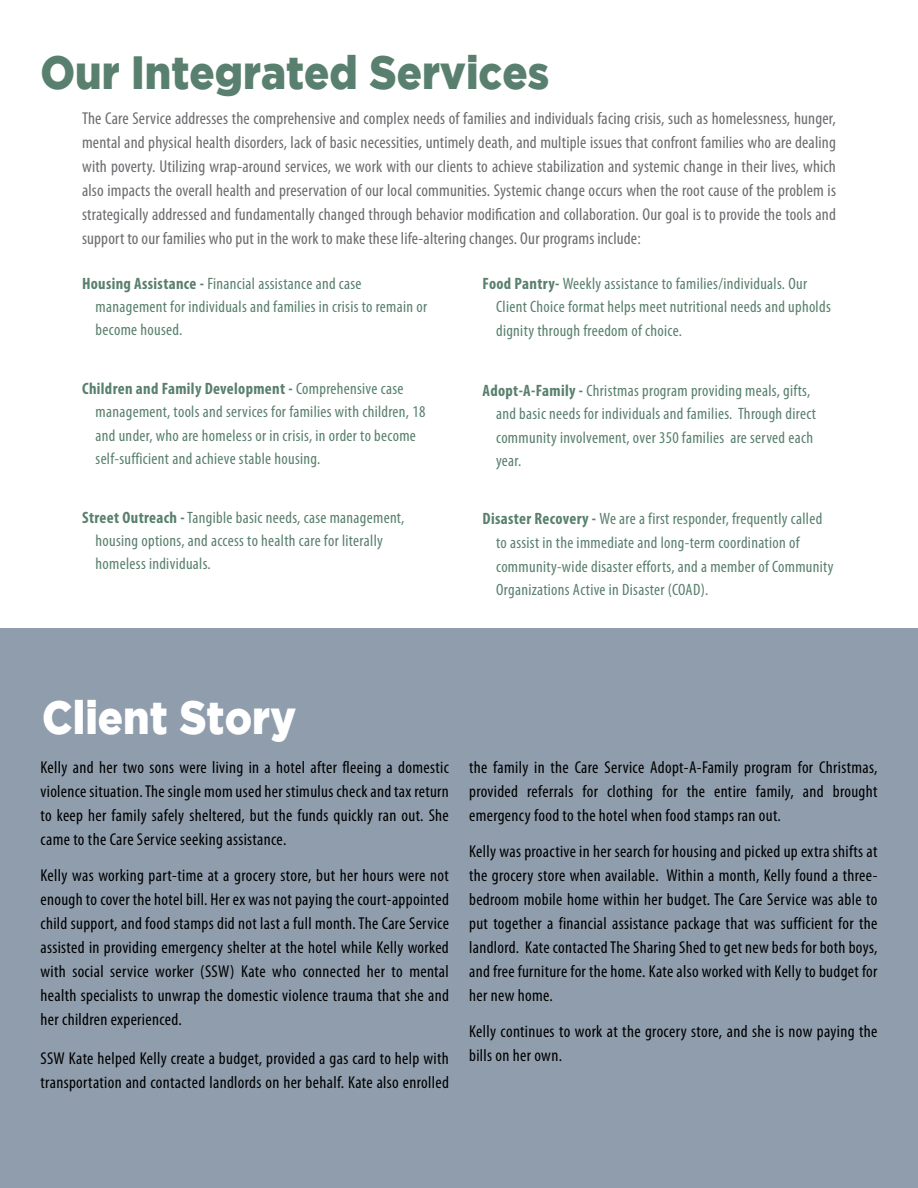
<style>
.page{position:relative;width:918px;height:1188px;background:#fff}
.page>*{position:absolute;margin:0;border:0;box-sizing:border-box;transform-origin:0 0}
.t1{font:900 46.5px "Gotham";color:#59806e;scale:.9 1}
.t2{font:900 46.5px "Gotham";color:#fff;scale:.9 1}
.No_line_Myriad_Conde{font:condensed 17.25px/24px "Myriad Pro";letter-spacing:.02em;color:#000;text-align:justify}
.t3{font:condensed 17.25px/24px "Myriad Pro";letter-spacing:.01em;color:#6c6d70;text-align:justify}
.No_line_Myriad_Conde-2{font:condensed 16.5px/23.2px "Myriad Pro";letter-spacing:.02em;color:#59806e}
.s1{font-weight:700}
</style>
<div class="page">
<div style="left:0;top:629px;width:918px;height:559px;background:#8f9dac"></div>
<p class="t1" style="left:40px;top:45px;width:567px">Our Integrated Services</p>
<p class="t3" style="left:82px;top:107px;width:755px">The Care Service addresses the comprehensive and complex needs of families and individuals facing crisis, such as homelessness, hunger, mental and physical health disorders, lack of basic necessities, untimely death, and multiple issues that confront families who are dealing with poverty. Utilizing wrap-around services, we work with our clients to achieve stabilization and systemic change in their lives, which also impacts the overall health and preservation of our local communities. Systemic change occurs when the root cause of the problem is strategically addressed and fundamentally changed through behavior modification and collaboration. Our goal is to provide the tools and support to our families who put in the work to make these life-altering changes. Our programs include:</p>
<p class="No_line_Myriad_Conde-2" style="left:96px;top:272px;width:333px;text-indent:-14px"><span class="s1">Housing Assistance -</span> Financial assistance and case management for individuals and families in crisis to remain or become housed.</p>
<p class="No_line_Myriad_Conde-2" style="left:96px;top:377px;width:331px;text-indent:-14px"><span class="s1">Children and Family Development -</span> Comprehensive case management, tools and services for families with children, 18 and under, who are homeless or in crisis, in order to become self-sufficient and achieve stable housing.</p>
<p class="No_line_Myriad_Conde-2" style="left:96px;top:506px;width:310px;text-indent:-14px"><span class="s1">Street Outreach -</span> Tangible basic needs, case management, housing options, and access to health care for literally homeless individuals.</p>
<p class="No_line_Myriad_Conde-2" style="left:496px;top:272px;width:336px;line-height:23.7px;text-indent:-14px"><span class="s1">Food Pantry-</span> Weekly assistance to families/individuals. Our<br>Client Choice format helps meet nutritional needs and upholds dignity through freedom of choice.</p>
<p class="No_line_Myriad_Conde-2" style="left:496px;top:379px;width:322px;text-indent:-14px"><span class="s1">Adopt-A-Family -</span> Christmas program providing meals, gifts, and basic needs for individuals and families. Through direct community involvement, over 350 families are served each year.</p>
<p class="No_line_Myriad_Conde-2" style="left:496px;top:507px;width:339px;line-height:23.7px;text-indent:-14px"><span class="s1">Disaster Recovery -</span> We are a first responder, frequently called to assist in the immediate and long-term coordination of community-wide disaster efforts, and a member of Community Organizations Active in Disaster (COAD).</p>
<p class="t2" style="left:42px;top:690px;width:284px">Client Story</p>
<p class="No_line_Myriad_Conde" style="left:40px;top:756px;width:410px">Kelly and her two sons were living in a hotel after fleeing a domestic violence situation. The single mom used her stimulus check and tax return to keep her family safely sheltered, but the funds quickly ran out. She came to the Care Service seeking assistance.</p>
<p class="No_line_Myriad_Conde" style="left:40px;top:864px;width:410px">Kelly was working part-time at a grocery store, but her hours were not enough to cover the hotel bill. Her ex was not paying the court-appointed child support, and food stamps did not last a full month. The Care Service assisted in providing emergency shelter at the hotel while Kelly worked with social service worker (SSW) Kate who connected her to mental health specialists to unwrap the domestic violence trauma that she and her children experienced.</p>
<p class="No_line_Myriad_Conde" style="left:40px;top:1047px;width:410px">SSW Kate helped Kelly create a budget, provided a gas card to help with transportation and contacted landlords on her behalf. Kate also enrolled</p>
<p class="No_line_Myriad_Conde" style="left:469px;top:756px;width:410px">the family in the Care Service Adopt-A-Family program for Christmas, provided referrals for clothing for the entire family, and brought emergency food to the hotel when food stamps ran out.</p>
<p class="No_line_Myriad_Conde" style="left:469px;top:840px;width:410px">Kelly was proactive in her search for housing and picked up extra shifts at the grocery store when available. Within a month, Kelly found a three&shy;bedroom mobile home within her budget. The Care Service was able to put together a financial assistance package that was sufficient for the landlord. Kate contacted The Sharing Shed to get new beds for both boys, and free furniture for the home. Kate also worked with Kelly to budget for her new home.</p>
<p class="No_line_Myriad_Conde" style="left:469px;top:1020px;width:410px">Kelly continues to work at the grocery store, and she is now paying the bills on her own.</p>
</div>
